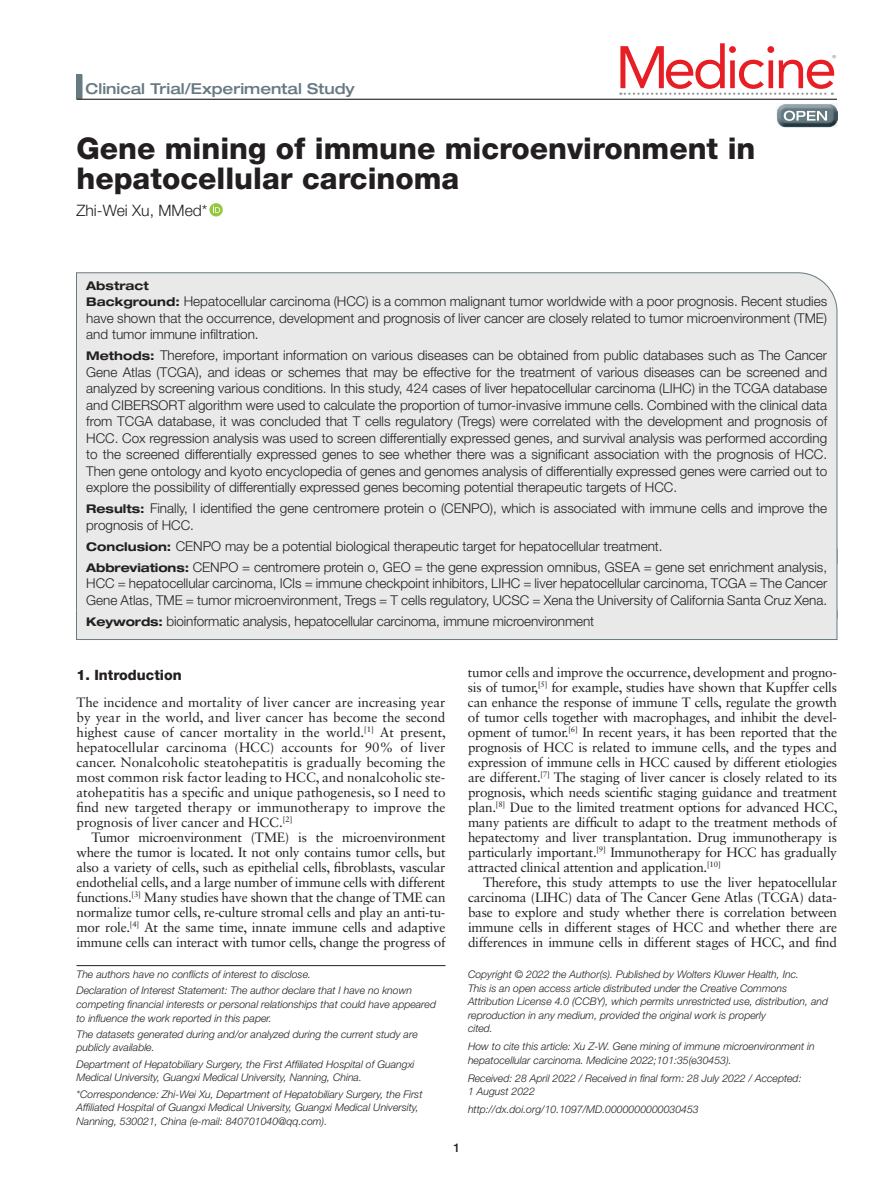
<style>
.page{position:relative;width:891px;height:1188px;background:#fff}
.page>*{position:absolute;margin:0;border:0;box-sizing:border-box;transform-origin:0 0}
.t1{font:59.4px "Avenir";letter-spacing:-.06em;color:#e71e24}
.t2{font:800 30px/30px "Helvetica Neue LT Std";color:#231f20}
.t3{font:300 15.75px "Helvetica Neue LT Std";color:#231f20}
.t4{font:500 expanded 15px "Helvetica Neue LT Std";color:#667981}
.t5{font:800 14.25px "Helvetica Neue LT Std";color:#231f20}
.t6{font:13.5px/15px "Sabon LT Std";letter-spacing:-.02em;color:#231f20;text-align:justify}
.t7{font:300 13.5px/16.5px "Helvetica Neue LT Std";color:#231f20}
.t8{font:700 expanded 12px "Helvetica Neue LT Std";color:#231f20}
.t9{font:500 12px "Helvetica Neue LT Std";color:#231f20}
.t10{font:italic 300 10.5px/13.5px "Helvetica Neue LT Std";color:#231f20}
.t11{font:500 10.35px "Akzidenz Grotesk BE";color:#909295}
.s1{font-weight:700;font-stretch:expanded;font-size:12px}
</style>
<div class="page">
<div style="left:76px;top:74px;width:6px;height:25px;background:#677981"></div>
<hr style="left:76px;top:99px;width:761px;height:1px;background:#231f20">
<img style="left:776px;top:104px;width:61px;height:24px">
<svg style="left:784px;top:111px;width:43px;height:10px"></svg>
<svg style="left:620px;top:93px;width:213px;height:2px"></svg>
<div style="left:76px;top:272px;width:762px;height:293px;background:#e9e9e9"></div>
<div style="left:76px;top:549px;width:761px;height:70px;background:#e9e9e9"></div>
<div style="left:76px;top:610px;width:761px;height:30px;background:#e9e9e9"></div>
<div style="left:76px;top:610px;width:761px;height:30px;border:1px solid #677981"></div>
<svg style="left:209px;top:203px;width:14px;height:13px"></svg>
<svg style="left:213px;top:206px;width:7px;height:7px"></svg>
<hr style="left:76px;top:965px;width:370px;height:1px;background:#231f20">
<p class="t4" style="left:86px;top:80px;width:271px">Clinical Trial/Experimental Study</p>
<h1 class="t1" style="left:615px;top:33px;width:223px">Medicine</h1>
<p class="t11" style="left:832px;top:52px;width:6px">®</p>
<h2 class="t2" style="left:76px;top:134px;width:680px">Gene mining of immune microenvironment in hepatocellular carcinoma</h2>
<p class="t3" style="left:76px;top:201px;width:132px">Zhi-Wei Xu, MMed*</p>
<p class="t8" style="left:86px;top:278px;width:64px">Abstract</p>
<p class="t7" style="left:86px;top:293px;width:742px;text-align:justify"><span class="s1">Background:</span> Hepatocellular carcinoma (HCC) is a common malignant tumor worldwide with a poor prognosis. Recent studies have shown that the occurrence, development and prognosis of liver cancer are closely related to tumor microenvironment (TME) and tumor immune infiltration.</p>
<p class="t7" style="left:86px;top:347px;width:743px;text-align:justify"><span class="s1">Methods:</span> Therefore, important information on various diseases can be obtained from public databases such as The Cancer Gene Atlas (TCGA), and ideas or schemes that may be effective for the treatment of various diseases can be screened and analyzed by screening various conditions. In this study, 424 cases of liver hepatocellular carcinoma (LIHC) in the TCGA database and CIBERSORT algorithm were used to calculate the proportion of tumor-invasive immune cells. Combined with the clinical data from TCGA database, it was concluded that T cells regulatory (Tregs) were correlated with the development and prognosis of HCC. Cox regression analysis was used to screen differentially expressed genes, and survival analysis was performed according to the screened differentially expressed genes to see whether there was a significant association with the prognosis of HCC.<br>Then gene ontology and kyoto encyclopedia of genes and genomes analysis of differentially expressed genes were carried out to explore the possibility of differentially expressed genes becoming potential therapeutic targets of HCC.</p>
<p class="t7" style="left:86px;top:500px;width:742px"><span class="s1">Results:</span> Finally, I identified the gene centromere protein o (CENPO), which is associated with immune cells and improve the prognosis of HCC.</p>
<p class="t7" style="left:86px;top:535px;width:742px;line-height:21px"><span class="s1">Conclusion:</span> CENPO may be a potential biological therapeutic target for hepatocellular treatment.<br><span class="s1">Abbreviations:</span> CENPO = centromere protein o, GEO = the gene expression omnibus, GSEA = gene set enrichment analysis,</p>
<p class="t7" style="left:86px;top:575px;width:743px">HCC = hepatocellular carcinoma, ICIs = immune checkpoint inhibitors, LIHC = liver hepatocellular carcinoma, TCGA = The Cancer<br>Gene Atlas, TME = tumor microenvironment, Tregs = T cells regulatory, UCSC = Xena the University of California Santa Cruz Xena.</p>
<p class="t7" style="left:86px;top:613px;width:509px"><span class="s1">Keywords:</span> bioinformatic analysis, hepatocellular carcinoma, immune microenvironment</p>
<p class="t5" style="left:76px;top:666px;width:107px">1. Introduction</p>
<p class="t6" style="left:76px;top:695px;width:371px">The incidence and mortality of liver cancer are increasing year by year in the world, and liver cancer has become the second highest cause of cancer mortality in the world.<sup>[1]</sup> At present, hepatocellular carcinoma (HCC) accounts for 90% of liver cancer. Nonalcoholic steatohepatitis is gradually becoming the most common risk factor leading to HCC, and nonalcoholic ste&shy;atohepatitis has a specific and unique pathogenesis, so I need to find new targeted therapy or immunotherapy to improve the prognosis of liver cancer and HCC.<sup>[2]</sup></p>
<p class="t6" style="left:76px;top:830px;width:371px;text-indent:15px">Tumor microenvironment (TME) is the microenvironment where the tumor is located. It not only contains tumor cells, but also a variety of cells, such as epithelial cells, fibroblasts, vascular endothelial cells, and a large number of immune cells with different functions.<sup>[3]</sup> Many studies have shown that the change of TME can normalize tumor cells, re-culture stromal cells and play an anti-tu&shy;mor role.<sup>[4]</sup> At the same time, innate immune cells and adaptive immune cells can interact with tumor cells, change the progress of</p>
<p class="t10" style="left:76px;top:966px;width:337px;line-height:16.5px">The authors have no conflicts of interest to disclose.<br>Declaration of Interest Statement: The author declare that I have no known</p>
<p class="t10" style="left:76px;top:997px;width:361px">competing financial interests or personal relationships that could have appeared to influence the work reported in this paper.</p>
<p class="t10" style="left:76px;top:1027px;width:343px">The datasets generated during and/or analyzed during the current study are publicly available.</p>
<p class="t10" style="left:76px;top:1057px;width:340px">Department of Hepatobiliary Surgery, the First Affiliated Hospital of Guangxi<br>Medical University, Guangxi Medical University, Nanning, China.</p>
<p class="t10" style="left:76px;top:1087px;width:347px">*Correspondence: Zhi-Wei Xu, Department of Hepatobiliary Surgery, the First<br>Affiliated Hospital of Guangxi Medical University, Guangxi Medical University,<br>Nanning, 530021, China (e-mail: 840701040@qq.com).</p>
<p class="t9" style="left:453px;top:1140px;width:8px">1</p>
<p class="t6" style="left:468px;top:665px;width:371px">tumor cells and improve the occurrence, development and progno&shy;sis of tumor,<sup>[5]</sup> for example, studies have shown that Kupffer cells can enhance the response of immune T cells, regulate the growth of tumor cells together with macrophages, and inhibit the devel&shy;opment of tumor.<sup>[6]</sup> In recent years, it has been reported that the prognosis of HCC is related to immune cells, and the types and expression of immune cells in HCC caused by different etiologies are different.<sup>[7]</sup> The staging of liver cancer is closely related to its prognosis, which needs scientific staging guidance and treatment plan.<sup>[8]</sup> Due to the limited treatment options for advanced HCC, many patients are difficult to adapt to the treatment methods of hepatectomy and liver transplantation. Drug immunotherapy is particularly important.<sup>[9]</sup> Immunotherapy for HCC has gradually attracted clinical attention and application.<sup>[10]</sup></p>
<p class="t6" style="left:468px;top:875px;width:371px;text-indent:15px">Therefore, this study attempts to use the liver hepatocellular carcinoma (LIHC) data of The Cancer Gene Atlas (TCGA) data&shy;base to explore and study whether there is correlation between immune cells in different stages of HCC and whether there are differences in immune cells in different stages of HCC, and find</p>
<p class="t10" style="left:468px;top:967px;width:362px">Copyright © 2022 the Author(s). Published by Wolters Kluwer Health, Inc.<br>This is an open access article distributed under the Creative Commons Attribution License 4.0 (CCBY), which permits unrestricted use, distribution, and reproduction in any medium, provided the original work is properly<br>cited.</p>
<p class="t10" style="left:468px;top:1039px;width:348px">How to cite this article: Xu Z-W. Gene mining of immune microenvironment in hepatocellular carcinoma. Medicine 2022;101:35(e30453).</p>
<p class="t10" style="left:468px;top:1071px;width:335px">Received: 28 April 2022 / Received in final form: 28 July 2022 / Accepted:<br>1 August 2022</p>
<p class="t10" style="left:468px;top:1102px;width:232px">http://dx.doi.org/10.1097/MD.0000000000030453</p>
</div>
